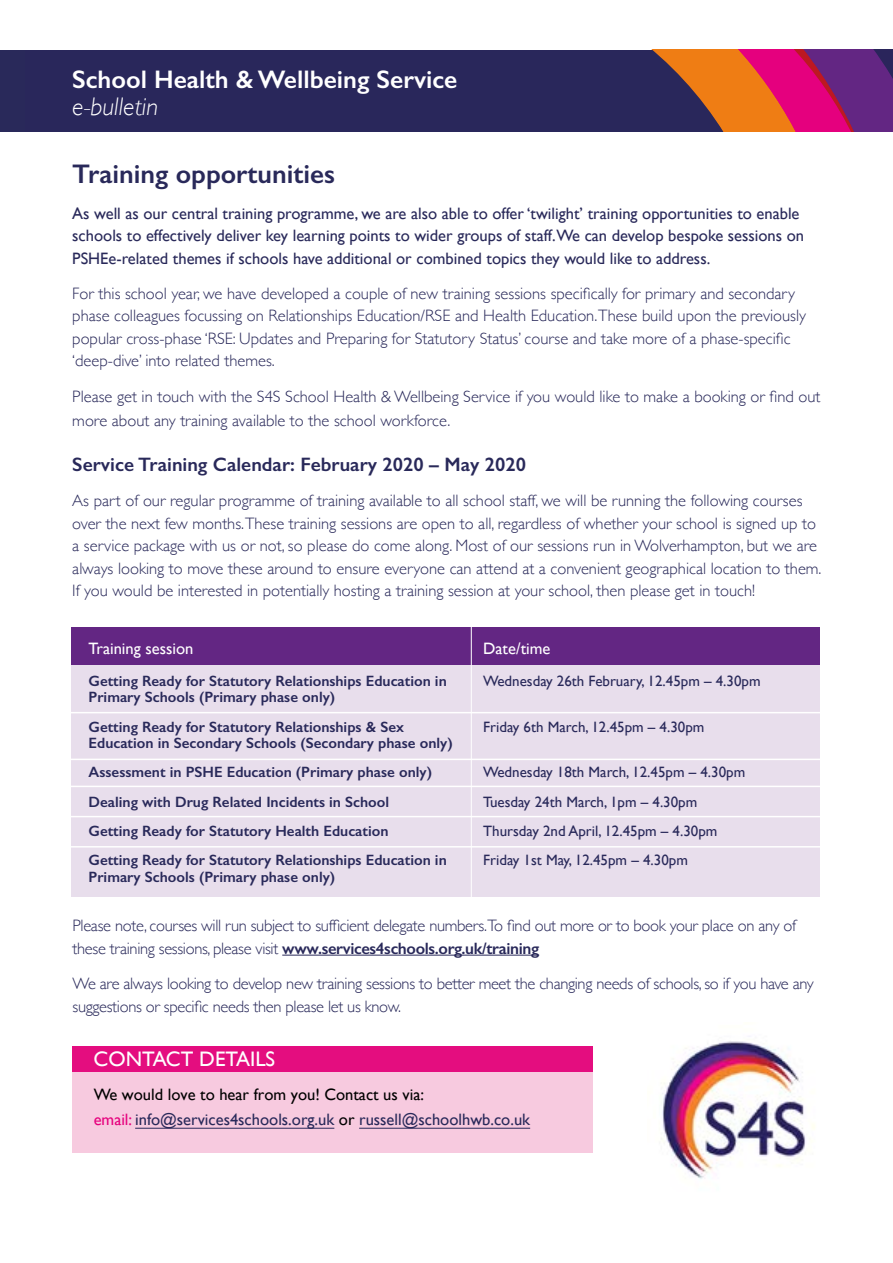
<style>
.page{position:relative;width:893px;height:1263px;background:#fff}
.page>*{position:absolute;margin:0;border:0;box-sizing:border-box;transform-origin:0 0}
.t1{font:600 27px "Gill Sans";color:#29295a}
.t2{font:600 25.5px "Gill Sans";color:#fff}
.t3{font:italic 300 25.5px "Gill Sans";color:#fff}
.t4{font:21px "Gill Sans";color:#fff}
.t5{font:600 19.5px "Gill Sans";color:#29295a}
.t6{font:300 16.5px/22.5px "Gill Sans";color:#29295a}
.t7{font:16.5px/22.5px "Gill Sans";color:#29295a}
.t8{font:300 16.5px/22.5px "Gill Sans";letter-spacing:-.02em;color:#29295a}
.t9{font:16.5px "Gill Sans";color:#fff}
.t10{font:600 15px/29.2px "Gill Sans";color:#29295a}
.t11{font:15px "Gill Sans";color:#29295a}
.s1{font-weight:600}
.s2{color:#000}
.s3{color:#e6007d}
</style>
<div class="page">
<div style="left:0;top:50px;width:893px;height:82px;background:#29295a"></div>
<svg style="left:652px;top:50px;width:241px;height:82px"></svg>
<hr style="left:282px;top:955px;width:257px;height:1px;background:#29295a">
<div style="left:72px;top:627px;width:748px;height:41px;background:#632683"></div>
<div style="left:72px;top:665px;width:748px;height:232px;background:#e8deec"></div>
<hr style="left:64px;top:712px;width:781px;height:1px;background:#fff">
<hr style="left:64px;top:759px;width:781px;height:1px;background:#fff">
<hr style="left:64px;top:786px;width:781px;height:1px;background:#fff">
<hr style="left:64px;top:816px;width:781px;height:1px;background:#fff">
<hr style="left:64px;top:846px;width:781px;height:1px;background:#fff">
<hr style="left:471px;top:623px;width:1px;height:287px;background:#fff">
<div style="left:72px;top:1049px;width:521px;height:104px;background:#f7cadf"></div>
<div style="left:72px;top:1046px;width:521px;height:25px;background:#e40d7f"></div>
<hr style="left:359px;top:1128px;width:171px;height:1px;background:#29295a">
<hr style="left:135px;top:1128px;width:199px;height:1px;background:#29295a">
<img style="left:661px;top:1041px;width:154px;height:138px">
<h2 class="t2" style="left:72px;top:64px;width:387px">School Health &amp; Wellbeing Service</h2>
<h2 class="t3" style="left:72px;top:92px;width:87px">e-bulletin</h2>
<h1 class="t1" style="left:72px;top:158px;width:264px">Training opportunities</h1>
<p class="t7" style="left:72px;top:202px;width:733px">As well as our central training programme, we are also able to offer ‘twilight’ training opportunities to enable schools to effectively deliver key learning points to wider groups of staff.We can develop bespoke sessions on<br>PSHEe-related themes if schools have additional or combined topics they would like to address.</p>
<p class="t6" style="left:72px;top:281px;width:735px">For this school year, we have developed a couple of new training sessions specifically for primary and secondary phase colleagues focussing on Relationships Education/RSE and Health Education.These build upon the previously popular cross-phase ‘RSE: Updates and Preparing for Statutory Status’ course and take more of a phase-specific ‘deep-dive’ into related themes.</p>
<p class="t6" style="left:72px;top:383px;width:750px;line-height:24px">Please get in touch with the S4S School Health &amp; Wellbeing Service if you would like to make a booking or find out more about any training available to the school workforce.</p>
<p class="t5" style="left:72px;top:452px;width:455px">Service Training Calendar: February 2020 – May 2020</p>
<p class="t6" style="left:72px;top:489px;width:751px">As part of our regular programme of training available to all school staff, we will be running the following courses over the next few months.These training sessions are open to all, regardless of whether your school is signed up to a service package with us or not, so please do come along. Most of our sessions run in Wolverhampton, but we are always looking to move these around to ensure everyone can attend at a convenient geographical location to them.<br>If you would be interested in potentially hosting a training session at your school, then please get in touch!</p>
<p class="t9" style="left:89px;top:638px;width:106px">Training session</p>
<p class="t9" style="left:483px;top:638px;width:69px">Date/time</p>
<p class="t10" style="left:89px;top:666px;width:360px">Getting Ready for Statutory Relationships Education in</p>
<p class="t11" style="left:483px;top:672px;width:279px">Wednesday 26th February, 12.45pm – 4.30pm</p>
<p class="t10" style="left:89px;top:683px;width:317px">Primary Schools (Primary phase only)<br>Getting Ready for Statutory Relationships &amp; Sex</p>
<p class="t11" style="left:483px;top:718px;width:223px">Friday 6th March, 12.45pm – 4.30pm</p>
<p class="t10" style="left:89px;top:728px;width:366px">Education in Secondary Schools (Secondary phase only)<br>Assessment in PSHE Education (Primary phase only)</p>
<p class="t11" style="left:483px;top:764px;width:264px">Wednesday 18th March, 12.45pm – 4.30pm</p>
<p class="t10" style="left:89px;top:787px;width:302px">Dealing with Drug Related Incidents in School</p>
<p class="t11" style="left:483px;top:793px;width:216px">Tuesday 24th March, 1pm – 4.30pm</p>
<p class="t10" style="left:89px;top:816px;width:301px">Getting Ready for Statutory Health Education</p>
<p class="t11" style="left:483px;top:822px;width:236px">Thursday 2nd April, 12.45pm – 4.30pm</p>
<p class="t10" style="left:89px;top:845px;width:360px">Getting Ready for Statutory Relationships Education in</p>
<p class="t11" style="left:483px;top:851px;width:206px">Friday 1st May, 12.45pm – 4.30pm</p>
<p class="t10" style="left:89px;top:862px;width:248px">Primary Schools (Primary phase only)</p>
<p class="t8" style="left:73px;top:914px;width:725px">Please note, courses will run subject to sufficient delegate numbers.To find out more or to book your place on any of these training sessions, please visit <span class="s1">www.services4schools.org.uk/training</span></p>
<p class="t8" style="left:73px;top:972px;width:743px">We are always looking to develop new training sessions to better meet the changing needs of schools, so if you have any suggestions or specific needs then please let us know.</p>
<p class="t4" style="left:94px;top:1047px;width:183px">CONTACT DETAILS</p>
<p class="t7" style="left:94px;top:1082px;width:438px;line-height:25.2px"><span class="s2">We would love to hear from you! Contact us via:<br></span><span class="s3">email:</span> info@services4schools.org.uk <span class="s2">or</span> russell@schoolhwb.co.uk</p>
</div>
